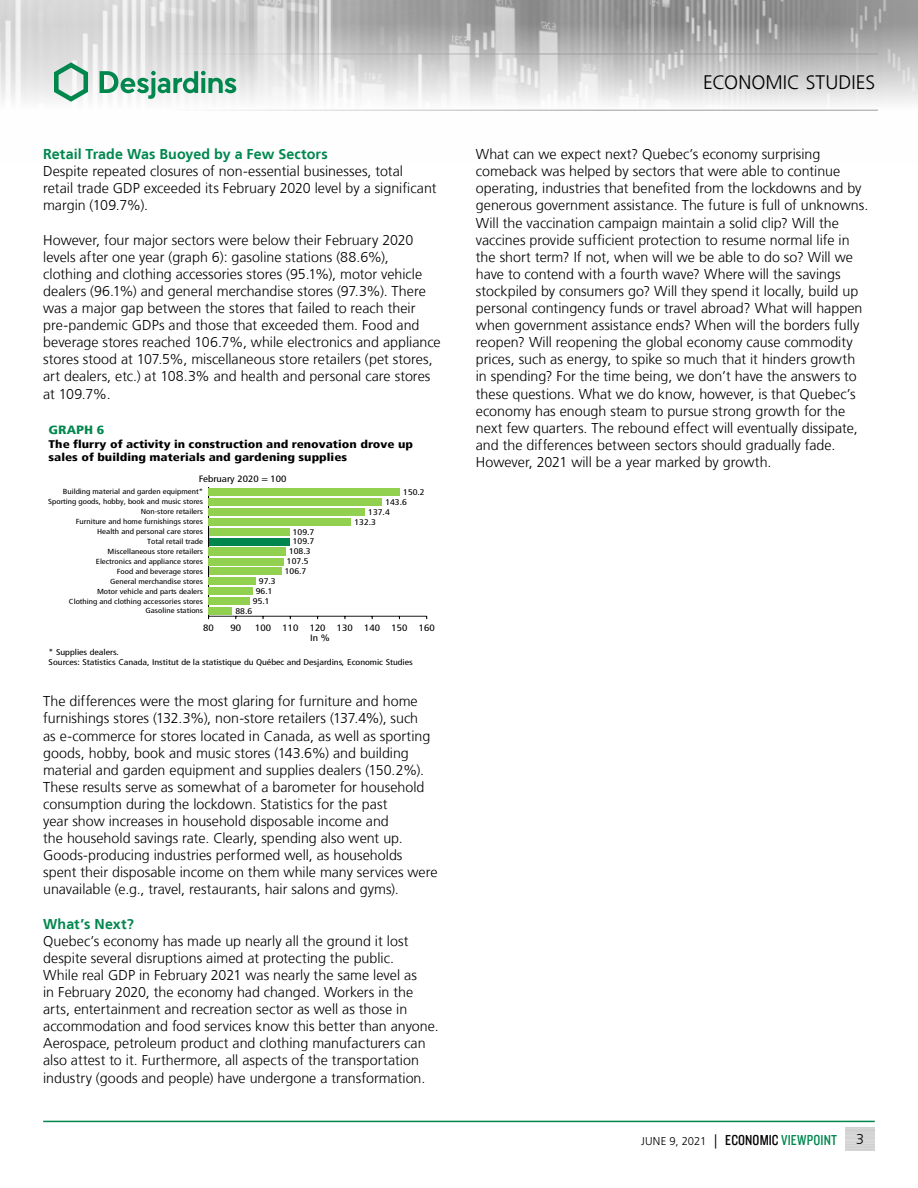
<style>
.page{position:relative;width:918px;height:1188px;background:#fff}
.page>*{position:absolute;margin:0;border:0;box-sizing:border-box;transform-origin:0 0}
.t1{font:300 19.5px "Frutiger LT";letter-spacing:.005em;color:#000}
.t2{font:300 14.25px/17.1px "Frutiger LT";color:#000}
.t3{font:700 14.25px "Frutiger LT";letter-spacing:.005em;color:#00874e}
.t4{font:900 condensed 12px "Frutiger LT";color:#00874e;scale:1.2 1}
.t5{font:300 11.25px "Frutiger LT";letter-spacing:.01em;color:#000}
.t6{font:900 condensed 11.1px/13.2px "Frutiger LT";color:#000;scale:1.2 1}
.t7{font:condensed 9.3px "Frutiger LT";color:#000;scale:1.2 1}
.t8{font:condensed 9.15px "Frutiger LT";color:#000;scale:1.2 1}
.t9{font:condensed 8.25px "Frutiger LT";color:#000;scale:1.2 1}
.t10{font:condensed 7.35px "Frutiger LT";color:#000;scale:1.2 1}
.s1{font-size:14.25px}
.s2{font-family:"Knockout 29 Junior Ltweight";font-weight:400;font-size:15px}
.s3{font-family:"Knockout 29 Junior Ltweight";font-weight:400;font-size:15px;color:#00874e}
</style>
<div class="page">
<img style="left:0;top:0;width:918px;height:110px">
<hr style="left:0;top:54px;width:878px;height:1px;background:#9d9d9c">
<hr style="left:0;top:110px;width:878px;height:1px;background:#9d9d9c">
<svg style="left:54px;top:62px;width:34px;height:40px"></svg>
<svg style="left:100px;top:71px;width:136px;height:28px"></svg>
<hr style="left:43px;top:1121px;width:832px;height:1px;background:#00874e">
<hr style="left:208px;top:487px;width:1px;height:129px;background:#000">
<hr style="left:209px;top:616px;width:218px;height:1px;background:#000">
<div style="left:209px;top:498px;width:173px;height:8px;background:#92d050"></div>
<div style="left:209px;top:488px;width:191px;height:8px;background:#92d050"></div>
<div style="left:209px;top:518px;width:142px;height:8px;background:#92d050"></div>
<div style="left:209px;top:508px;width:156px;height:8px;background:#92d050"></div>
<div style="left:209px;top:597px;width:41px;height:8px;background:#92d050"></div>
<div style="left:209px;top:587px;width:44px;height:8px;background:#92d050"></div>
<div style="left:209px;top:577px;width:47px;height:8px;background:#92d050"></div>
<div style="left:209px;top:538px;width:80px;height:8px;background:#00874e"></div>
<div style="left:209px;top:568px;width:72px;height:7px;background:#92d050"></div>
<div style="left:209px;top:558px;width:75px;height:8px;background:#92d050"></div>
<div style="left:209px;top:548px;width:77px;height:8px;background:#92d050"></div>
<div style="left:209px;top:528px;width:80px;height:8px;background:#92d050"></div>
<div style="left:209px;top:607px;width:23px;height:8px;background:#92d050"></div>
<h5 class="t3" style="left:43px;top:146px;width:286px">Retail Trade Was Buoyed by a Few Sectors</h5>
<p class="t2" style="left:43px;top:163px;width:395px">Despite repeated closures of non-essential businesses, total retail trade GDP exceeded its February 2020 level by a significant margin (109.7%).</p>
<p class="t2" style="left:43px;top:231px;width:384px">However, four major sectors were below their February 2020 levels after one year (graph 6): gasoline stations (88.6%), clothing and clothing accessories stores (95.1%), motor vehicle dealers (96.1%) and general merchandise stores (97.3%). There</p>
<p class="t2" style="left:43px;top:300px;width:374px">was a major gap between the stores that failed to reach their</p>
<p class="t2" style="left:43px;top:317px;width:399px">pre-pandemic GDPs and those that exceeded them. Food and beverage stores reached 106.7%, while electronics and appliance stores stood at 107.5%, miscellaneous store retailers (pet stores, art dealers, etc.) at 108.3% and health and personal care stores at 109.7%.</p>
<h6 class="t4" style="left:49px;top:423px;width:48px">GRAPH 6</h6>
<p class="t6" style="left:49px;top:437px;width:305px">The flurry of activity in construction and renovation drove up sales of building materials and gardening supplies</p>
<p class="t8" style="left:199px;top:473px;width:75px">February 2020 = 100</p>
<p class="t10" style="left:63px;top:487px;width:118px">Building material and garden equipment*</p>
<p class="t9" style="left:403px;top:487px;width:19px">150.2</p>
<p class="t10" style="left:48px;top:497px;width:131px">Sporting goods, hobby, book and music stores</p>
<p class="t9" style="left:385px;top:497px;width:19px">143.6</p>
<p class="t10" style="left:141px;top:507px;width:54px">Non-store retailers</p>
<p class="t9" style="left:368px;top:507px;width:19px">137.4</p>
<p class="t10" style="left:76px;top:517px;width:108px">Furniture and home furnishings stores</p>
<p class="t9" style="left:355px;top:517px;width:19px">132.3</p>
<p class="t10" style="left:97px;top:527px;width:90px">Health and personal care stores</p>
<p class="t9" style="left:293px;top:527px;width:19px">109.7</p>
<p class="t10" style="left:147px;top:537px;width:48px">Total retail trade</p>
<p class="t9" style="left:293px;top:537px;width:19px">109.7</p>
<p class="t10" style="left:108px;top:547px;width:81px">Miscellaneous store retailers</p>
<p class="t9" style="left:289px;top:547px;width:19px">108.3</p>
<p class="t10" style="left:96px;top:557px;width:91px">Electronics and appliance stores</p>
<p class="t9" style="left:287px;top:557px;width:19px">107.5</p>
<p class="t10" style="left:117px;top:567px;width:74px">Food and beverage stores</p>
<p class="t9" style="left:285px;top:567px;width:19px">106.7</p>
<p class="t10" style="left:110px;top:577px;width:79px">General merchandise stores</p>
<p class="t9" style="left:259px;top:577px;width:15px">97.3</p>
<p class="t10" style="left:97px;top:587px;width:90px">Motor vehicle and parts dealers</p>
<p class="t9" style="left:256px;top:587px;width:15px">96.1</p>
<p class="t10" style="left:69px;top:597px;width:113px">Clothing and clothing accessories stores</p>
<p class="t9" style="left:253px;top:596px;width:15px">95.1</p>
<p class="t10" style="left:145px;top:607px;width:50px">Gasoline stations</p>
<p class="t9" style="left:235px;top:606px;width:15px">88.6</p>
<p class="t7" style="left:203px;top:622px;width:10px">80</p>
<p class="t7" style="left:231px;top:622px;width:10px">90</p>
<p class="t7" style="left:255px;top:622px;width:15px">100</p>
<p class="t7" style="left:282px;top:622px;width:15px">110</p>
<p class="t7" style="left:310px;top:622px;width:15px">120</p>
<p class="t7" style="left:337px;top:622px;width:15px">130</p>
<p class="t7" style="left:364px;top:622px;width:15px">140</p>
<p class="t7" style="left:392px;top:622px;width:15px">150</p>
<p class="t7" style="left:419px;top:622px;width:15px">160</p>
<p class="t7" style="left:310px;top:632px;width:18px">In %</p>
<p class="t9" style="left:49px;top:647px;width:60px">* Supplies dealers.</p>
<p class="t9" style="left:49px;top:657px;width:305px">Sources: Statistics Canada, Institut de la statistique du Québec and Desjardins, Economic Studies</p>
<p class="t2" style="left:43px;top:693px;width:377px">The differences were the most glaring for furniture and home furnishings stores (132.3%), non-store retailers (137.4%), such</p>
<p class="t2" style="left:43px;top:727px;width:389px">as e-commerce for stores located in Canada, as well as sporting</p>
<p class="t2" style="left:43px;top:744px;width:396px">goods, hobby, book and music stores (143.6%) and building material and garden equipment and supplies dealers (150.2%).<br>These results serve as somewhat of a barometer for household consumption during the lockdown. Statistics for the past<br>year show increases in household disposable income and<br>the household savings rate. Clearly, spending also went up.<br>Goods-producing industries performed well, as households spent their disposable income on them while many services were unavailable (e.g., travel, restaurants, hair salons and gyms).</p>
<h5 class="t3" style="left:43px;top:915px;width:92px">What’s Next?</h5>
<p class="t2" style="left:43px;top:933px;width:375px">Quebec’s economy has made up nearly all the ground it lost despite several disruptions aimed at protecting the public.<br>While real GDP in February 2021 was nearly the same level as in February 2020, the economy had changed. Workers in the</p>
<p class="t2" style="left:43px;top:1001px;width:366px">arts, entertainment and recreation sector as well as those in</p>
<p class="t2" style="left:43px;top:1018px;width:397px">accommodation and food services know this better than anyone.<br>Aerospace, petroleum product and clothing manufacturers can also attest to it. Furthermore, all aspects of the transportation industry (goods and people) have undergone a transformation.</p>
<h1 class="t1" style="left:703px;top:72px;width:174px">ECONOMIC STUDIES</h1>
<p class="t2" style="left:476px;top:146px;width:394px">What can we expect next? Quebec’s economy surprising comeback was helped by sectors that were able to continue operating, industries that benefited from the lockdowns and by generous government assistance. The future is full of unknowns.<br>Will the vaccination campaign maintain a solid clip? Will the vaccines provide sufficient protection to resume normal life in the short term? If not, when will we be able to do so? Will we have to contend with a fourth wave? Where will the savings stockpiled by consumers go? Will they spend it locally, build up personal contingency funds or travel abroad? What will happen when government assistance ends? When will the borders fully reopen? Will reopening the global economy cause commodity prices, such as energy, to spike so much that it hinders growth in spending? For the time being, we don’t have the answers to these questions. What we do know, however, is that Quebec’s economy has enough steam to pursue strong growth for the next few quarters. The rebound effect will eventually dissipate, and the differences between sectors should gradually fade.<br>However, 2021 will be a year marked by growth.</p>
<p class="t5" style="left:641px;top:1135px;width:198px">JUNE 9, 2021 <span class="s1">|</span> <span class="s2">ECONOMIC</span> <span class="s3">VIEWPOINT</span></p>
<p class="t2" style="left:856px;top:1131px;width:9px">3</p>
</div>
